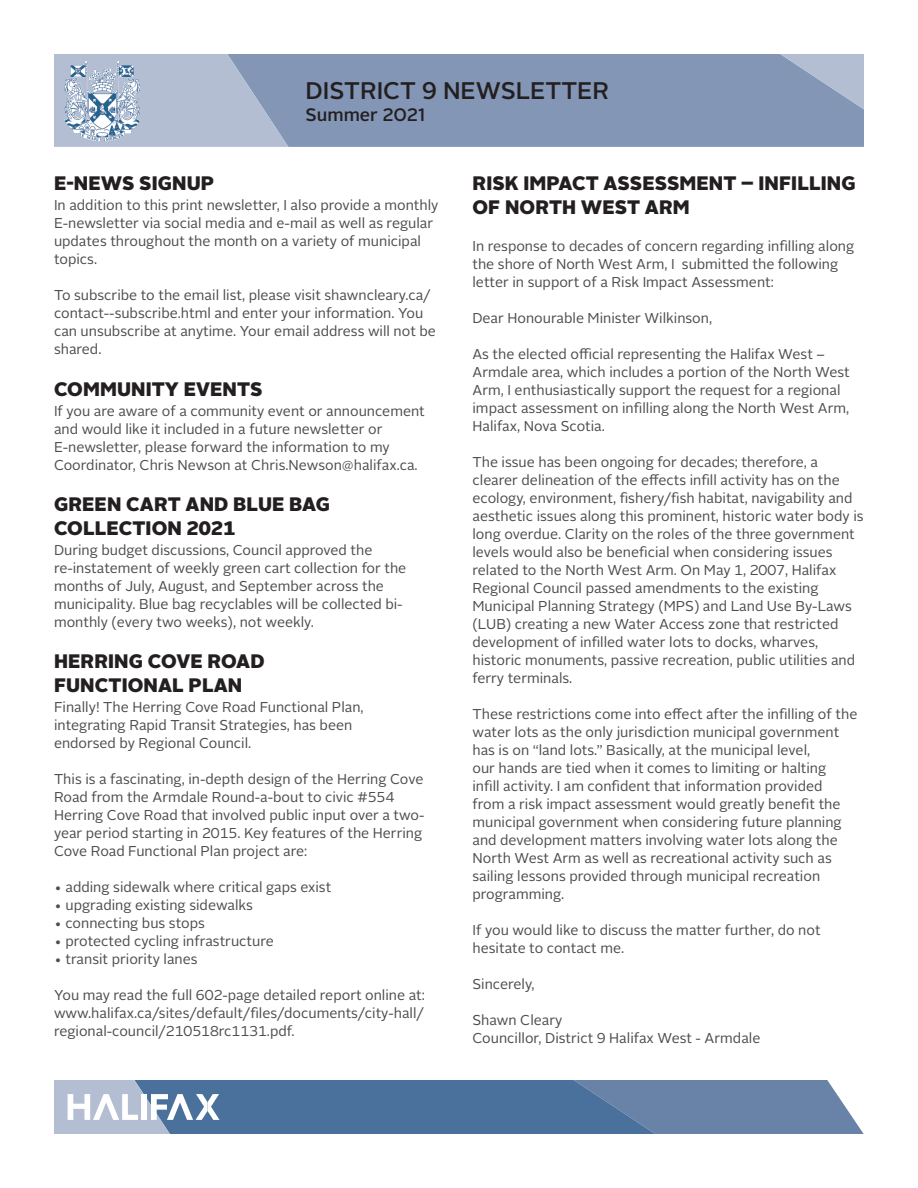
<style>
.page{position:relative;width:918px;height:1188px;background:#fff}
.page>*{position:absolute;margin:0;border:0;box-sizing:border-box;transform-origin:0 0}
.t1{font:500 24px "Alright Sans";color:#231f20}
.t2{font:900 19.5px/23.4px "Alright Sans";letter-spacing:.005em;color:#231f20}
.t3{font:500 18px "Alright Sans";color:#231f20}
.t4{font:14.25px/18px "Alright Sans";color:#4b4c4d}
</style>
<div class="page">
<div style="left:288px;top:54px;width:576px;height:93px;background:#8396b6"></div>
<svg style="left:54px;top:54px;width:234px;height:93px;background:#abb7ce"></svg>
<svg style="left:780px;top:54px;width:84px;height:55px;background:#9caac4"></svg>
<img style="left:64px;top:59px;width:75px;height:83px">
<svg style="left:54px;top:1080px;width:810px;height:54px;background:#6986aa"></svg>
<h1 class="t1" style="left:306px;top:74px;width:305px">DISTRICT 9 NEWSLETTER</h1>
<p class="t3" style="left:306px;top:102px;width:121px">Summer 2021</p>
<h2 class="t2" style="left:54px;top:172px;width:162px">E-NEWS SIGNUP</h2>
<p class="t4" style="left:54px;top:197px;width:386px">In addition to this print newsletter, I also provide a monthly E-newsletter via social media and e-mail as well as regular updates throughout the month on a variety of municipal topics.</p>
<p class="t4" style="left:54px;top:287px;width:383px">To subscribe to the email list, please visit shawncleary.ca/ contact--subscribe.html and enter your information. You can unsubscribe at anytime. Your email address will not be shared.</p>
<h2 class="t2" style="left:54px;top:377px;width:210px">COMMUNITY EVENTS</h2>
<p class="t4" style="left:54px;top:402px;width:372px">If you are aware of a community event or announcement and would like it included in a future newsletter or E-newsletter, please forward the information to my Coordinator, Chris Newson at Chris.Newson@halifax.ca.</p>
<h2 class="t2" style="left:54px;top:493px;width:278px">GREEN CART AND BLUE BAG<br>COLLECTION 2021</h2>
<p class="t4" style="left:54px;top:541px;width:354px">During budget discussions, Council approved the re-instatement of weekly green cart collection for the months of July, August, and September across the municipality. Blue bag recyclables will be collected bi&shy;monthly (every two weeks), not weekly.</p>
<h2 class="t2" style="left:54px;top:650px;width:212px">HERRING COVE ROAD<br>FUNCTIONAL PLAN</h2>
<p class="t4" style="left:54px;top:698px;width:311px">Finally! The Herring Cove Road Functional Plan, integrating Rapid Transit Strategies, has been endorsed by Regional Council.</p>
<p class="t4" style="left:54px;top:770px;width:372px">This is a fascinating, in-depth design of the Herring Cove Road from the Armdale Round-a-bout to civic #554<br>Herring Cove Road that involved public input over a two&shy;year period starting in 2015. Key features of the Herring Cove Road Functional Plan project are:</p>
<p class="t4" style="left:54px;top:878px;width:279px">• adding sidewalk where critical gaps exist</p>
<p class="t4" style="left:54px;top:896px;width:201px">• upgrading existing sidewalks</p>
<p class="t4" style="left:54px;top:914px;width:152px">• connecting bus stops</p>
<p class="t4" style="left:54px;top:932px;width:221px">• protected cycling infrastructure</p>
<p class="t4" style="left:54px;top:950px;width:145px">• transit priority lanes</p>
<p class="t4" style="left:54px;top:986px;width:372px;text-align:justify">You may read the full 602-page detailed report online at: www.halifax.ca/sites/default/files/documents/city-hall/ regional-council/210518rc1131.pdf.</p>
<h2 class="t2" style="left:472px;top:172px;width:385px">RISK IMPACT ASSESSMENT – INFILLING<br>OF NORTH WEST ARM</h2>
<p class="t4" style="left:472px;top:237px;width:383px">In response to decades of concern regarding infilling along the shore of North West Arm, I submitted the following letter in support of a Risk Impact Assessment:</p>
<p class="t4" style="left:472px;top:309px;width:241px">Dear Honourable Minister Wilkinson,</p>
<p class="t4" style="left:472px;top:345px;width:379px">As the elected official representing the Halifax West – Armdale area, which includes a portion of the North West Arm, I enthusiastically support the request for a regional impact assessment on infilling along the North West Arm, Halifax, Nova Scotia.</p>
<p class="t4" style="left:472px;top:453px;width:393px">The issue has been ongoing for decades; therefore, a clearer delineation of the effects infill activity has on the ecology, environment, fishery/fish habitat, navigability and aesthetic issues along this prominent, historic water body is long overdue. Clarity on the roles of the three government levels would also be beneficial when considering issues related to the North West Arm. On May 1, 2007, Halifax Regional Council passed amendments to the existing Municipal Planning Strategy (MPS) and Land Use By-Laws (LUB) creating a new Water Access zone that restricted development of infilled water lots to docks, wharves, historic monuments, passive recreation, public utilities and ferry terminals.</p>
<p class="t4" style="left:472px;top:705px;width:386px">These restrictions come into effect after the infilling of the water lots as the only jurisdiction municipal government has is on “land lots.” Basically, at the municipal level,<br>our hands are tied when it comes to limiting or halting<br>infill activity. I am confident that information provided from a risk impact assessment would greatly benefit the municipal government when considering future planning and development matters involving water lots along the North West Arm as well as recreational activity such as sailing lessons provided through municipal recreation programming.</p>
<p class="t4" style="left:472px;top:921px;width:350px">If you would like to discuss the matter further, do not hesitate to contact me.</p>
<p class="t4" style="left:472px;top:975px;width:64px">Sincerely,</p>
<p class="t4" style="left:472px;top:1011px;width:289px">Shawn Cleary<br>Councillor, District 9 Halifax West - Armdale</p>
</div>
